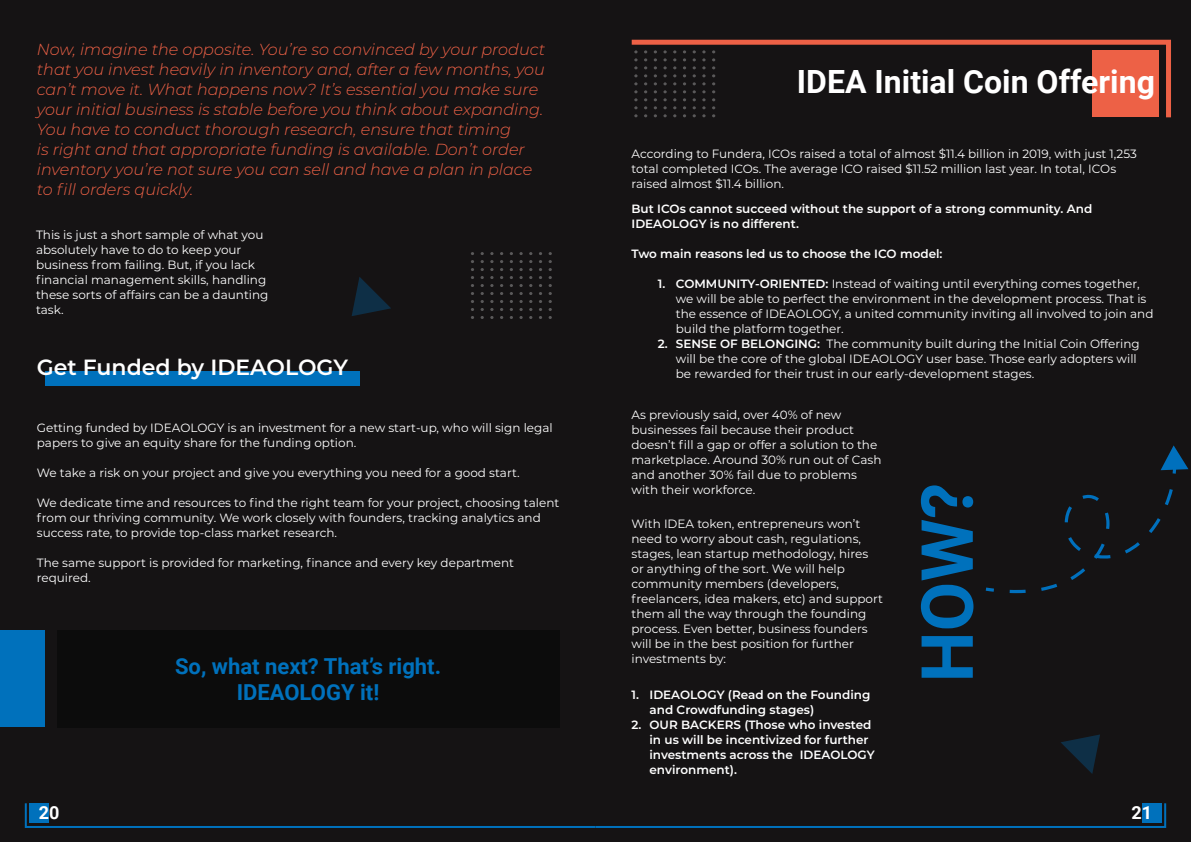
<style>
.page{position:relative;width:1191px;height:842px;background:#fff}
.page>*{position:absolute;margin:0;border:0;box-sizing:border-box;transform-origin:0 0}
.Important_text_blue{font:700 72px "Roboto";color:#0071bc}
.Heading{font:700 32px "Roboto";color:#fff}
.Important_text_blue-2{font:700 22px/26.4px "Roboto";color:#0071bc;text-align:center}
.Sub_white{font:600 22px "Montserrat";color:#fff}
.t1{font:700 18px "Roboto";color:#fff}
.t2{font:italic 300 16px/20px "Montserrat";color:#ed6146}
.Body_Text{font:12px/15px "Montserrat";color:#fff}
.Body_Text-2{font:600 12px/15px "Montserrat";color:#fff}
.s1{font-weight:600}
</style>
<div class="page">
<div style="left:0;top:0;width:604px;height:842px;background:#151314"></div>
<div style="left:587px;top:0;width:604px;height:842px;background:#151314"></div>
<svg style="left:24px;top:803px;width:1143px;height:25px"></svg>
<svg style="left:631px;top:39px;width:540px;height:79px"></svg>
<svg style="left:985px;top:587px;width:9px;height:5px"></svg>
<svg style="left:1009px;top:489px;width:163px;height:104px"></svg>
<svg style="left:1160px;top:445px;width:28px;height:29px"></svg>
<svg style="left:634px;top:50px;width:3px;height:67px"></svg>
<svg style="left:644px;top:50px;width:3px;height:67px"></svg>
<svg style="left:653px;top:50px;width:4px;height:67px"></svg>
<svg style="left:663px;top:50px;width:3px;height:67px"></svg>
<svg style="left:673px;top:50px;width:3px;height:67px"></svg>
<svg style="left:683px;top:50px;width:3px;height:67px"></svg>
<svg style="left:692px;top:50px;width:4px;height:67px"></svg>
<svg style="left:702px;top:50px;width:3px;height:67px"></svg>
<svg style="left:712px;top:50px;width:3px;height:67px"></svg>
<svg style="left:1061px;top:734px;width:39px;height:40px"></svg>
<div style="left:57px;top:630px;width:502px;height:98px;background:#0c0c0c"></div>
<div style="left:0;top:630px;width:45px;height:97px;background:#0071bc"></div>
<div style="left:45px;top:371px;width:314px;height:15px;background:#0071bc"></div>
<svg style="left:471px;top:252px;width:3px;height:67px"></svg>
<svg style="left:480px;top:252px;width:4px;height:67px"></svg>
<svg style="left:490px;top:252px;width:3px;height:67px"></svg>
<svg style="left:500px;top:252px;width:3px;height:67px"></svg>
<svg style="left:510px;top:252px;width:3px;height:67px"></svg>
<svg style="left:519px;top:252px;width:4px;height:67px"></svg>
<svg style="left:529px;top:252px;width:3px;height:67px"></svg>
<svg style="left:539px;top:252px;width:3px;height:67px"></svg>
<svg style="left:548px;top:252px;width:4px;height:67px"></svg>
<svg style="left:351px;top:277px;width:40px;height:39px"></svg>
<p class="t2" style="left:37px;top:39px;width:510px">Now, imagine the opposite. You’re so convinced by your product that you invest heavily in inventory and, after a few months, you can’t move it. What happens now? It’s essential you make sure your initial business is stable before you think about expanding.<br>You have to conduct thorough research, ensure that timing<br>is right and that appropriate funding is available. Don’t order inventory you’re not sure you can sell and have a plan in place to fill orders quickly.</p>
<p class="Body_Text" style="left:36px;top:227px;width:234px">This is just a short sample of what you absolutely have to do to keep your business from failing. But, if you lack financial management skills, handling these sorts of affairs can be a daunting task.</p>
<p class="Sub_white" style="left:37px;top:352px;width:313px">Get Funded by IDEAOLOGY</p>
<p class="Body_Text" style="left:37px;top:420px;width:517px">Getting funded by IDEAOLOGY is an investment for a new start-up, who will sign legal papers to give an equity share for the funding option.</p>
<p class="Body_Text" style="left:37px;top:465px;width:484px">We take a risk on your project and give you everything you need for a good start.</p>
<p class="Body_Text" style="left:37px;top:495px;width:524px">We dedicate time and resources to find the right team for your project, choosing talent from our thriving community. We work closely with founders, tracking analytics and success rate, to provide top-class market research.</p>
<p class="Body_Text" style="left:37px;top:555px;width:479px">The same support is provided for marketing, finance and every key department required.</p>
<p class="Important_text_blue-2" style="left:175px;top:652px;width:267px">So, what next? That’s right.<br>IDEAOLOGY it!</p>
<p class="Heading" style="left:797px;top:60px;width:359px">IDEA Initial Coin Offering</p>
<p class="Body_Text" style="left:631px;top:146px;width:507px">According to Fundera, ICOs raised a total of almost $11.4 billion in 2019, with just 1,253 total completed ICOs. The average ICO raised $11.52 million last year. In total, ICOs raised almost $11.4 billion.</p>
<p class="Body_Text-2" style="left:631px;top:201px;width:462px">But ICOs cannot succeed without the support of a strong community. And<br>IDEAOLOGY is no different.</p>
<p class="Body_Text-2" style="left:631px;top:246px;width:312px">Two main reasons led us to choose the ICO model:</p>
<p class="Body_Text" style="left:676px;top:276px;width:479px;text-indent:-18px"><span class="s1">1. COMMUNITY-ORIENTED:</span> Instead of waiting until everything comes together, we will be able to perfect the environment in the development process. That is the essence of IDEAOLOGY, a united community inviting all involved to join and build the platform together.</p>
<p class="Body_Text" style="left:676px;top:336px;width:465px;text-indent:-18px"><span class="s1">2. SENSE OF BELONGING:</span> The community built during the Initial Coin Offering will be the core of the global IDEAOLOGY user base. Those early adopters will be rewarded for their trust in our early-development stages.</p>
<p class="Body_Text" style="left:631px;top:407px;width:251px">As previously said, over 40% of new businesses fail because their product doesn’t fill a gap or offer a solution to the marketplace. Around 30% run out of Cash and another 30% fail due to problems with their workforce.</p>
<p class="Body_Text" style="left:631px;top:515px;width:253px">With IDEA token, entrepreneurs won’t need to worry about cash, regulations, stages, lean startup methodology, hires or anything of the sort. We will help community members (developers, freelancers, idea makers, etc) and support them all the way through the founding process. Even better, business founders will be in the best position for further investments by:</p>
<p class="Body_Text-2" style="left:649px;top:686px;width:222px;text-indent:-18px">1. IDEAOLOGY (Read on the Founding and Crowdfunding stages)</p>
<p class="Body_Text-2" style="left:649px;top:716px;width:227px;text-indent:-18px">2. OUR BACKERS (Those who invested in us will be incentivized for further investments across the IDEAOLOGY environment).</p>
<p class="Important_text_blue" style="left:896px;top:682px;width:201px;rotate:-90deg">HOW?</p>
<h3 class="t1" style="left:39px;top:800px;width:22px">20</h3>
<h3 class="t1" style="left:1131px;top:800px;width:22px">21</h3>
</div>
